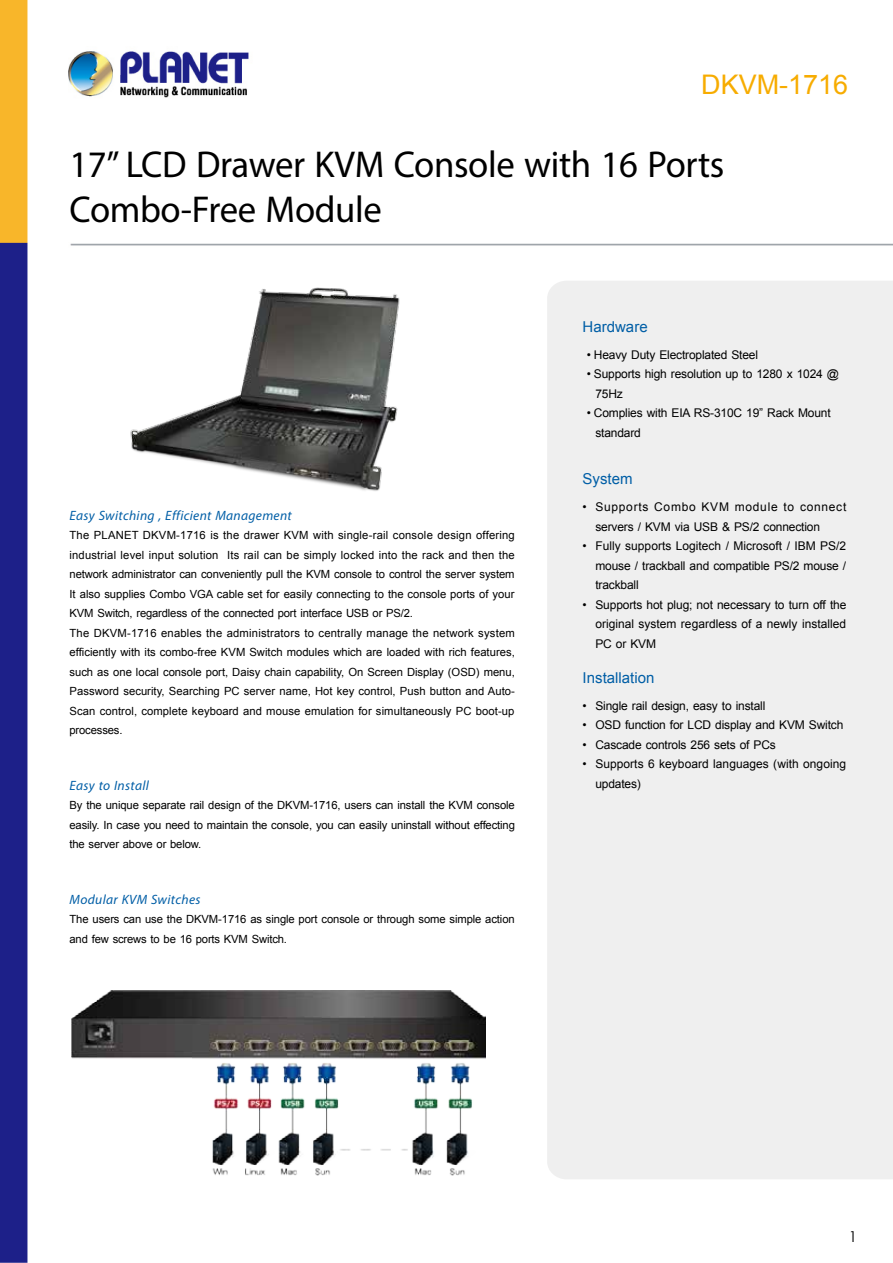
<style>
.page{position:relative;width:893px;height:1263px;background:#fff}
.page>*{position:absolute;margin:0;border:0;box-sizing:border-box;transform-origin:0 0}
.t1{font:37.5px/45px "Myriad Pro";letter-spacing:-.01em;color:#000}
.t2{font:27px "Arial";color:#f7ac00}
.t3{font:15px "Arial";color:#005ea6}
.t4{font:15px "Century Gothic";color:#000}
.t5{font:italic 13.5px "Myriad Pro";letter-spacing:.025em;color:#005ea6}
.t6{font:12px/19.5px "Arial";letter-spacing:-.015em;color:#000}
.t7{font:12px/19.5px "Arial";letter-spacing:.06em;color:#000}
.t8{font:12px/19.5px "Arial";letter-spacing:.005em;color:#000}
.t9{font:11.25px/19.5px "Arial";color:#000}
</style>
<div class="page">
<img style="left:0;top:0;width:893px;height:1263px">
<div style="left:547px;top:281px;width:346px;height:898px;background:#efefef"></div>
<img style="left:71px;top:991px;width:414px;height:186px">
<img style="left:121px;top:274px;width:296px;height:228px">
<h2 class="t2" style="left:701px;top:67px;width:149px">DKVM-1716</h2>
<h1 class="t1" style="left:69px;top:141px;width:656px">17” LCD Drawer KVM Console with 16 Ports<br>Combo-Free Module</h1>
<p class="t5" style="left:70px;top:507px;width:224px">Easy Switching , Efficient Management</p>
<p class="t9" style="left:70px;top:526px;width:447px">The PLANET DKVM-1716 is the drawer KVM with single-rail console design offering industrial level input solution Its rail can be simply locked into the rack and then the network administrator can conveniently pull the KVM console to control the server system It also supplies Combo VGA cable set for easily connecting to the console ports of your KVM Switch, regardless of the connected port interface USB or PS/2.<br>The DKVM-1716 enables the administrators to centrally manage the network system efficiently with its combo-free KVM Switch modules which are loaded with rich features, such as one local console port, Daisy chain capability, On Screen Display (OSD) menu, Password security, Searching PC server name, Hot key control, Push button and Auto-Scan control, complete keyboard and mouse emulation for simultaneously PC boot-up processes.</p>
<p class="t5" style="left:70px;top:777px;width:81px">Easy to Install</p>
<p class="t9" style="left:70px;top:795px;width:447px;text-align:justify">By the unique separate rail design of the DKVM-1716, users can install the KVM console easily. In case you need to maintain the console, you can easily uninstall without effecting the server above or below.</p>
<p class="t5" style="left:70px;top:891px;width:132px">Modular KVM Switches</p>
<p class="t9" style="left:70px;top:909px;width:447px">The users can use the DKVM-1716 as single port console or through some simple action and few screws to be 16 ports KVM Switch.</p>
<h3 class="t3" style="left:583px;top:317px;width:67px">Hardware</h3>
<p class="t6" style="left:587px;top:345px;width:173px">• Heavy Duty Electroplated Steel</p>
<p class="t6" style="left:595px;top:364px;width:245px;text-indent:-9px">• Supports high resolution up to 1280 x 1024 @<br>75Hz</p>
<p class="t6" style="left:595px;top:403px;width:237px;text-indent:-9px">• Complies with EIA RS-310C 19” Rack Mount standard</p>
<h3 class="t3" style="left:583px;top:469px;width:52px">System</h3>
<p class="t7" style="left:595px;top:497px;width:252px;text-indent:-13px">• Supports Combo KVM module to connect servers / KVM via USB &amp; PS/2 connection</p>
<p class="t6" style="left:595px;top:536px;width:252px;text-align:justify;text-indent:-13px">• Fully supports Logitech / Microsoft / IBM PS/2 mouse / trackball and compatible PS/2 mouse / trackball</p>
<p class="t6" style="left:595px;top:595px;width:252px;text-align:justify;text-indent:-13px">• Supports hot plug; not necessary to turn off the original system regardless of a newly installed PC or KVM</p>
<h3 class="t3" style="left:583px;top:667px;width:73px">Installation</h3>
<p class="t6" style="left:583px;top:696px;width:184px">• Single rail design, easy to install</p>
<p class="t6" style="left:583px;top:715px;width:262px">• OSD function for LCD display and KVM Switch</p>
<p class="t6" style="left:583px;top:735px;width:195px">• Cascade controls 256 sets of PCs</p>
<p class="t8" style="left:595px;top:754px;width:252px;text-indent:-13px">• Supports 6 keyboard languages (with ongoing updates)</p>
<h3 class="t4" style="left:849px;top:1227px;width:10px">1</h3>
</div>
